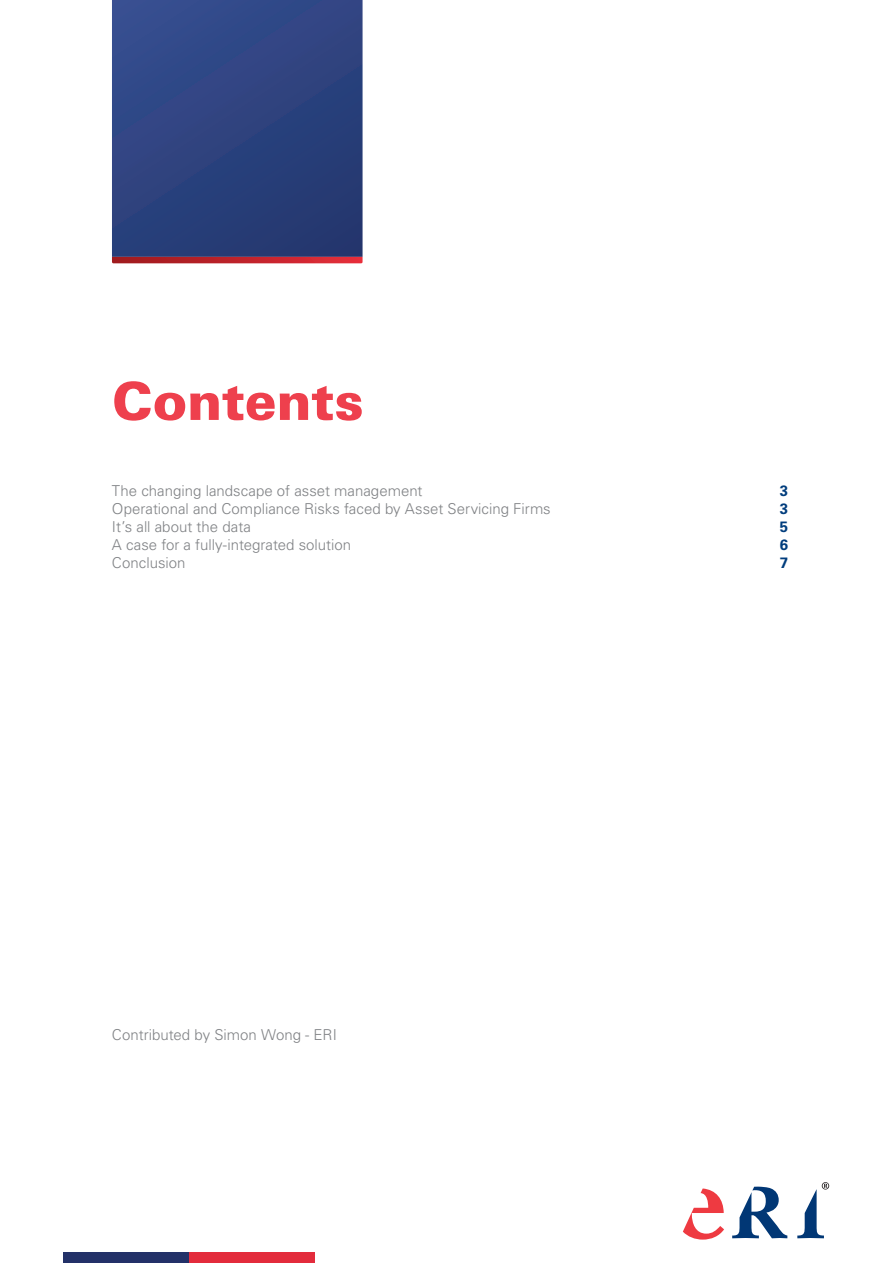
<style>
.page{position:relative;width:893px;height:1263px;background:#fff}
.page>*{position:absolute;margin:0;border:0;box-sizing:border-box;transform-origin:0 0}
.t1{font:900 52.5px "Univers LT Std";letter-spacing:-.005em;color:#ee404d}
.t2{font:300 15px "Univers LT Std";color:#808285}
.t3{font:700 15px "Univers LT Std";color:#013d7d}
</style>
<div class="page">
<div style="left:64px;top:1252px;width:125px;height:11px;background:#233168"></div>
<div style="left:189px;top:1252px;width:125px;height:11px;background:#e32b3c"></div>
<svg style="left:732px;top:1186px;width:55px;height:52px"></svg>
<svg style="left:683px;top:1188px;width:41px;height:51px"></svg>
<svg style="left:797px;top:1182px;width:32px;height:56px"></svg>
<svg style="left:112px;top:0;width:251px;height:257px;background:#2d427e"></svg>
<svg style="left:112px;top:257px;width:251px;height:6px;background:#c0232b"></svg>
<h1 class="t1" style="left:112px;top:368px;width:253px">Contents</h1>
<p class="t2" style="left:112px;top:482px;width:312px">The changing landscape of asset management</p>
<p class="t3" style="left:780px;top:482px;width:10px">3</p>
<p class="t2" style="left:112px;top:500px;width:440px">Operational and Compliance Risks faced by Asset Servicing Firms</p>
<p class="t3" style="left:780px;top:500px;width:10px">3</p>
<p class="t2" style="left:112px;top:518px;width:140px">It’s all about the data</p>
<p class="t3" style="left:780px;top:518px;width:10px">5</p>
<p class="t2" style="left:112px;top:536px;width:241px">A case for a fully-integrated solution</p>
<p class="t3" style="left:780px;top:536px;width:10px">6</p>
<p class="t2" style="left:112px;top:554px;width:75px">Conclusion</p>
<p class="t3" style="left:780px;top:554px;width:10px">7</p>
<p class="t2" style="left:112px;top:1025px;width:226px">Contributed by Simon Wong - ERI</p>
</div>
